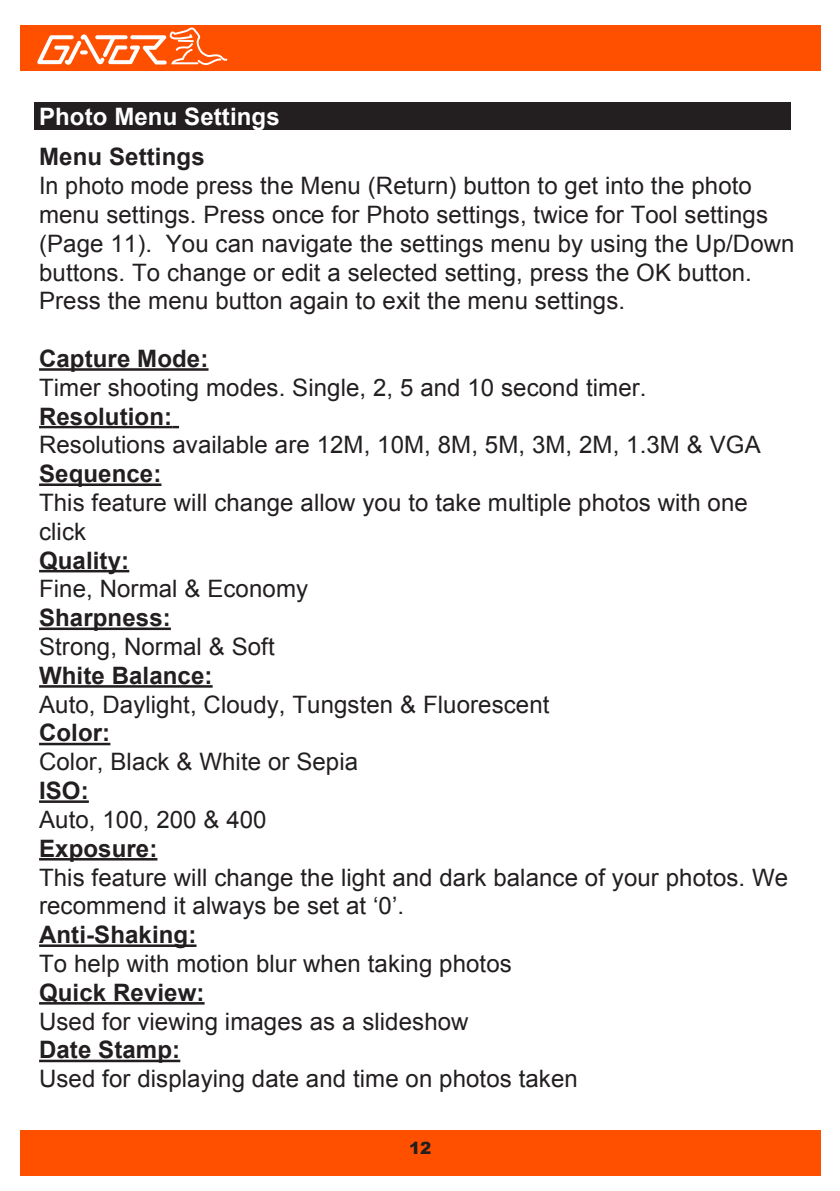
<style>
.page{position:relative;width:840px;height:1191px;background:#fff}
.page>*{position:absolute;margin:0;border:0;box-sizing:border-box;transform-origin:0 0}
.t1{font:24px/28.8px "Arial";letter-spacing:.005em;color:#231f20}
.t2{font:700 24px "Arial";letter-spacing:.005em;color:#231f20}
.t3{font:700 24px "Arial";letter-spacing:.005em;color:#fff}
.t4{font:900 16.8px "Arial";color:#231f20}
</style>
<div class="page">
<div style="left:34px;top:102px;width:756px;height:27px;background:#231f20"></div>
<div style="left:21px;top:25px;width:799px;height:46px;background:#ff5000"></div>
<svg style="left:37px;top:27px;width:190px;height:39px"></svg>
<div style="left:21px;top:1130px;width:799px;height:46px;background:#ff5000"></div>
<hr style="left:39px;top:368px;width:169px;height:3px;background:#231f20">
<hr style="left:39px;top:426px;width:133px;height:2px;background:#231f20">
<svg style="left:172px;top:426px;width:7px;height:2px"></svg>
<hr style="left:39px;top:483px;width:122px;height:3px;background:#231f20">
<hr style="left:39px;top:570px;width:90px;height:2px;background:#231f20">
<hr style="left:39px;top:627px;width:132px;height:3px;background:#231f20">
<hr style="left:39px;top:685px;width:173px;height:2px;background:#231f20">
<hr style="left:39px;top:743px;width:71px;height:2px;background:#231f20">
<hr style="left:39px;top:800px;width:50px;height:3px;background:#231f20">
<hr style="left:39px;top:858px;width:118px;height:2px;background:#231f20">
<hr style="left:39px;top:944px;width:157px;height:3px;background:#231f20">
<hr style="left:39px;top:1002px;width:165px;height:2px;background:#231f20">
<hr style="left:39px;top:1059px;width:141px;height:3px;background:#231f20">
<p class="t3" style="left:39px;top:101px;width:242px">Photo Menu Settings</p>
<p class="t2" style="left:39px;top:141px;width:167px">Menu Settings</p>
<p class="t1" style="left:39px;top:171px;width:756px">In photo mode press the Menu (Return) button to get into the photo menu settings. Press once for Photo settings, twice for Tool settings (Page 11). You can navigate the settings menu by using the Up/Down buttons. To change or edit a selected setting, press the OK button.<br>Press the menu button again to exit the menu settings.</p>
<p class="t2" style="left:39px;top:343px;width:171px">Capture Mode:</p>
<p class="t1" style="left:39px;top:373px;width:608px">Timer shooting modes. Single, 2, 5 and 10 second timer.</p>
<p class="t2" style="left:39px;top:400px;width:134px">Resolution:</p>
<p class="t1" style="left:39px;top:431px;width:722px">Resolutions available are 12M, 10M, 8M, 5M, 3M, 2M, 1.3M &amp; VGA</p>
<p class="t2" style="left:39px;top:458px;width:124px">Sequence:</p>
<p class="t1" style="left:39px;top:488px;width:709px">This feature will change allow you to take multiple photos with one click</p>
<p class="t2" style="left:39px;top:544px;width:92px">Quality:</p>
<p class="t1" style="left:39px;top:575px;width:270px">Fine, Normal &amp; Economy</p>
<p class="t2" style="left:39px;top:602px;width:133px">Sharpness:</p>
<p class="t1" style="left:39px;top:632px;width:237px">Strong, Normal &amp; Soft</p>
<p class="t2" style="left:39px;top:659px;width:175px">White Balance:</p>
<p class="t1" style="left:39px;top:690px;width:511px">Auto, Daylight, Cloudy, Tungsten &amp; Fluorescent</p>
<p class="t2" style="left:39px;top:717px;width:73px">Color:</p>
<p class="t1" style="left:39px;top:747px;width:320px">Color, Black &amp; White or Sepia</p>
<p class="t2" style="left:39px;top:775px;width:51px">ISO:</p>
<p class="t1" style="left:39px;top:805px;width:229px">Auto, 100, 200 &amp; 400</p>
<p class="t2" style="left:39px;top:832px;width:120px">Exposure:</p>
<p class="t1" style="left:39px;top:863px;width:750px">This feature will change the light and dark balance of your photos. We recommend it always be set at ‘0’.</p>
<p class="t2" style="left:39px;top:919px;width:159px">Anti-Shaking:</p>
<p class="t1" style="left:39px;top:949px;width:474px">To help with motion blur when taking photos</p>
<p class="t2" style="left:39px;top:976px;width:167px">Quick Review:</p>
<p class="t1" style="left:39px;top:1007px;width:431px">Used for viewing images as a slideshow</p>
<p class="t2" style="left:39px;top:1034px;width:142px">Date Stamp:</p>
<p class="t1" style="left:39px;top:1064px;width:540px">Used for displaying date and time on photos taken</p>
<p class="t4" style="left:409px;top:1135px;width:24px">12</p>
</div>
